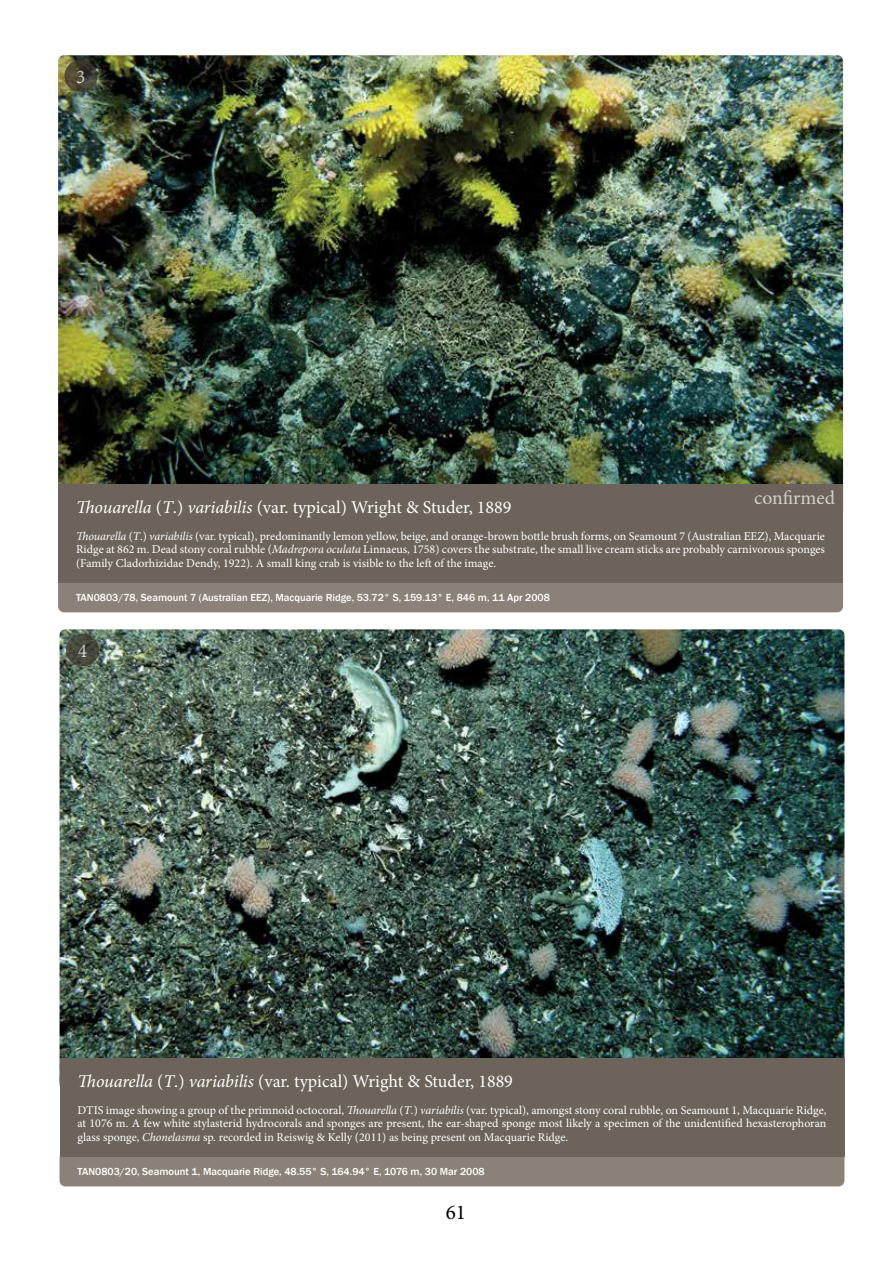
<style>
.page{position:relative;width:893px;height:1263px;background:#fff}
.page>*{position:absolute;margin:0;border:0;box-sizing:border-box;transform-origin:0 0}
.t1{font:21px "Minion Pro";color:#000}
.t2{font:19.5px "Minion Pro";color:#fff}
.t3{font:18px "Minion Pro";color:#fff}
.t4{font:12px/13.5px "Minion Pro";color:#fff;text-align:justify}
.t5{font:500 10.5px "Franklin Gothic";color:#fff}
.s1{font-style:italic}
</style>
<div class="page">
<img style="left:58px;top:55px;width:785px;height:429px">
<div style="left:58px;top:583px;width:785px;height:29px;background:#8a8178"></div>
<div style="left:58px;top:484px;width:785px;height:99px;background:#6c645b"></div>
<svg style="left:64px;top:60px;width:34px;height:32px"></svg>
<img style="left:60px;top:629px;width:784px;height:429px">
<div style="left:60px;top:1157px;width:784px;height:29px;background:#8a8178"></div>
<div style="left:60px;top:1058px;width:784px;height:99px;background:#6c645b"></div>
<svg style="left:66px;top:634px;width:33px;height:32px"></svg>
<h2 class="t2" style="left:76px;top:64px;width:11px">3</h2>
<h2 class="t2" style="left:754px;top:484px;width:82px">confirmed</h2>
<h3 class="t3" style="left:76px;top:495px;width:437px"><span class="s1">Thouarella</span> (<span class="s1">T</span>.) <span class="s1">variabilis</span> (var. typical) Wright &amp; Studer, 1889</h3>
<p class="t4" style="left:76px;top:529px;width:750px"><span class="s1">Thouarella</span> (<span class="s1">T</span>.) <span class="s1">variabilis</span> (var. typical), predominantly lemon yellow, beige, and orange-brown bottle brush forms, on Seamount 7 (Australian EEZ), Macquarie Ridge at 862 m. Dead stony coral rubble (<span class="s1">Madrepora oculata</span> Linnaeus, 1758) covers the substrate, the small live cream sticks are probably carnivorous sponges (Family Cladorhizidae Dendy, 1922). A small king crab is visible to the left of the image.</p>
<p class="t5" style="left:76px;top:591px;width:475px">TAN0803/78, Seamount 7 (Australian EEZ), Macquarie Ridge, 53.72° S, 159.13° E, 846 m, 11 Apr 2008</p>
<h2 class="t2" style="left:78px;top:638px;width:11px">4</h2>
<h3 class="t3" style="left:78px;top:1069px;width:437px"><span class="s1">Thouarella</span> (<span class="s1">T</span>.) <span class="s1">variabilis</span> (var. typical) Wright &amp; Studer, 1889</h3>
<p class="t4" style="left:78px;top:1103px;width:750px">DTIS image showing a group of the primnoid octocoral, <span class="s1">Thouarella</span> (<span class="s1">T</span>.) <span class="s1">variabilis</span> (var. typical), amongst stony coral rubble, on Seamount 1, Macquarie Ridge, at 1076 m. A few white stylasterid hydrocorals and sponges are present, the ear-shaped sponge most likely a specimen of the unidentified hexasterophoran glass sponge, <span class="s1">Chonelasma</span> sp. recorded in Reiswig &amp; Kelly (2011) as being present on Macquarie Ridge.</p>
<p class="t5" style="left:78px;top:1165px;width:409px">TAN0803/20, Seamount 1, Macquarie Ridge, 48.55° S, 164.94° E, 1076 m, 30 Mar 2008</p>
<h1 class="t1" style="left:446px;top:1198px;width:22px">61</h1>
</div>
